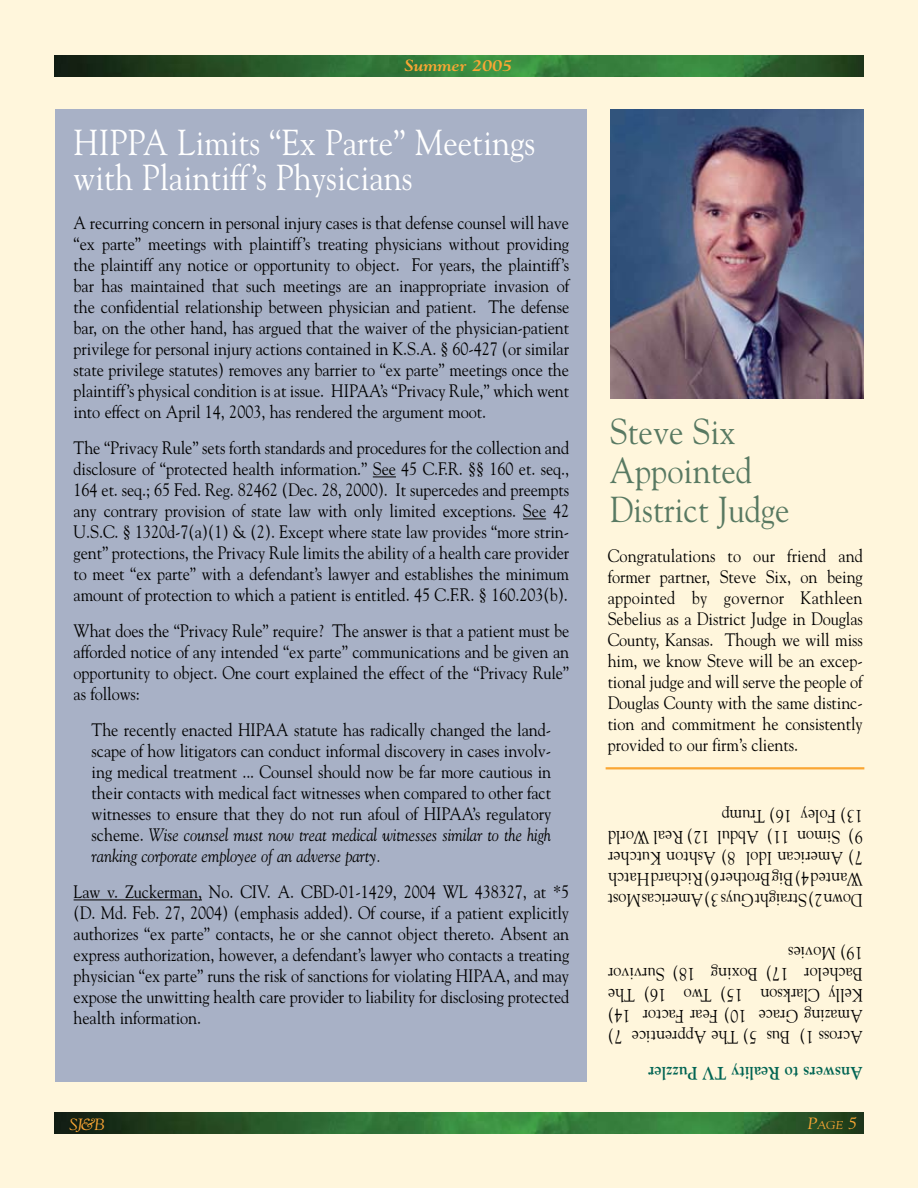
<style>
.page{position:relative;width:918px;height:1188px;background:#fff6dc}
.page>*{position:absolute;margin:0;border:0;box-sizing:border-box;transform-origin:0 0}
.t1{font:36px/34.5px "Goudy";color:#fff;scale:.9 1}
.t2{font:36px/39px "Goudy";color:#587962;scale:.9 1}
.t3{font:18px/21px "Goudy";letter-spacing:-.005em;color:#000;text-align:justify;scale:.9 1}
.t4{font:700 18px "Goudy";color:#006453;scale:.9 1}
.t5{font:italic 700 16.2px "Goudy";color:#faa634;scale:1.11 1}
.t6{font:italic 16.2px "Goudy";color:#faa634;scale:1.11 1}
.t7{font:italic 11.4px "Goudy";color:#faa634;scale:1.11 1}
.s1{font-style:italic}
.s2{font-size:16.2px}
</style>
<div class="page">
<div style="left:56px;top:109px;width:531px;height:972px;background:#a8b1c6"></div>
<svg style="left:373px;top:476px;width:23px;height:1px"></svg>
<svg style="left:523px;top:518px;width:23px;height:1px"></svg>
<hr style="left:74px;top:899px;width:128px;height:1px;background:#000">
<img style="left:610px;top:110px;width:254px;height:288px">
<hr style="left:606px;top:767px;width:258px;height:2px;background:#faa634">
<img style="left:54px;top:56px;width:810px;height:21px">
<img style="left:54px;top:1113px;width:810px;height:21px">
<svg style="left:849px;top:1117px;width:8px;height:12px"></svg>
<p class="t5" style="left:405px;top:55px;width:98px">Summer 2005</p>
<h1 class="t1" style="left:74px;top:125px;width:514px">HIPPA Limits “Ex Parte” Meetings with Plaintiff’s Physicians</h1>
<p class="t3" style="left:74px;top:212px;width:552px">A recurring concern in personal injury cases is that defense counsel will have “ex parte” meetings with plaintiff’s treating physicians without providing the plaintiff any notice or opportunity to object. For years, the plaintiff’s bar has maintained that such meetings are an inappropriate invasion of the confidential relationship between physician and patient. The defense bar, on the other hand, has argued that the waiver of the physician-patient privilege for personal injury actions contained in K.S.A. § 60-427 (or similar state privilege statutes) removes any barrier to “ex parte” meetings once the plaintiff’s physical condition is at issue. HIPAA’s “Privacy Rule,” which went into effect on April 14, 2003, has rendered the argument moot.</p>
<p class="t3" style="left:74px;top:437px;width:552px">The “Privacy Rule” sets forth standards and procedures for the collection and disclosure of “protected health information.” See 45 C.F.R. §§ 160 et. seq., 164 et. seq.; 65 Fed. Reg. 82462 (Dec. 28, 2000). It supercedes and preempts any contrary provision of state law with only limited exceptions. See 42<br>U.S.C. § 1320d-7(a)(1) &amp; (2). Except where state law provides “more strin&shy;gent” protections, the Privacy Rule limits the ability of a health care provider to meet “ex parte” with a defendant’s lawyer and establishes the minimum amount of protection to which a patient is entitled. 45 C.F.R. § 160.203(b).</p>
<p class="t3" style="left:74px;top:620px;width:552px">What does the “Privacy Rule” require? The answer is that a patient must be afforded notice of any intended “ex parte” communications and be given an opportunity to object. One court explained the effect of the “Privacy Rule” as follows:</p>
<p class="t3" style="left:92px;top:719px;width:512px">The recently enacted HIPAA statute has radically changed the land&shy;scape of how litigators can conduct informal discovery in cases involv&shy;ing medical treatment ... Counsel should now be far more cautious in their contacts with medical fact witnesses when compared to other fact witnesses to ensure that they do not run afoul of HIPAA’s regulatory scheme. <span class="s1">Wise counsel must now treat medical witnesses similar to the high ranking corporate employee of an adverse party.</span></p>
<p class="t3" style="left:74px;top:881px;width:552px">Law v. Zuckerman, No. CIV. A. CBD-01-1429, 2004 WL 438327, at *5 (D. Md. Feb. 27, 2004) (emphasis added). Of course, if a patient explicitly authorizes “ex parte” contacts, he or she cannot object thereto. Absent an express authorization, however, a defendant’s lawyer who contacts a treating physician “ex parte” runs the risk of sanctions for violating HIPAA, and may expose the unwitting health care provider to liability for disclosing protected health information.</p>
<h1 class="t2" style="left:610px;top:411px;width:201px">Steve Six<br>Appointed<br>District Judge</h1>
<p class="t3" style="left:608px;top:545px;width:285px">Congratulations to our friend and former partner, Steve Six, on being appointed by governor Kathleen Sebelius as a District Judge in Douglas County, Kansas. Though we will miss him, we know Steve will be an excep&shy;tional judge and will serve the people of Douglas County with the same distinc&shy;tion and commitment he consistently provided to our firm’s clients.</p>
<p class="t3" style="left:863px;top:827px;width:158px;rotate:-180deg">13) Foley 16) Trump</p>
<p class="t3" style="left:863px;top:848px;width:285px;rotate:-180deg">9) Simon 11) Abdul 12) Real World</p>
<p class="t3" style="left:863px;top:869px;width:285px;rotate:-180deg">7) American Idol 8) Ashton Kutcher</p>
<p class="t3" style="left:863px;top:911px;width:285px;rotate:-180deg">Down 2) Straight Guys 3) Americas Most<br>Wanted 4) Big Brother 6) Richard Hatch</p>
<p class="t3" style="left:863px;top:964px;width:84px;rotate:-180deg">19) Movies</p>
<p class="t3" style="left:863px;top:1048px;width:285px;rotate:-180deg">Across 1) Bus 5) The Apprentice 7)<br>Amazing Grace 10) Fear Factor 14)<br>Kelly Clarkson 15) Two 16) The Bachelor 17) Boxing 18) Survivor</p>
<p class="t4" style="left:863px;top:1084px;width:240px;rotate:-180deg">Answers to Reality TV Puzzler</p>
<p class="t6" style="left:69px;top:1114px;width:34px">SJ&amp;B</p>
<p class="t7" style="left:808px;top:1118px;width:34px"><span class="s2">P</span>age</p>
</div>
